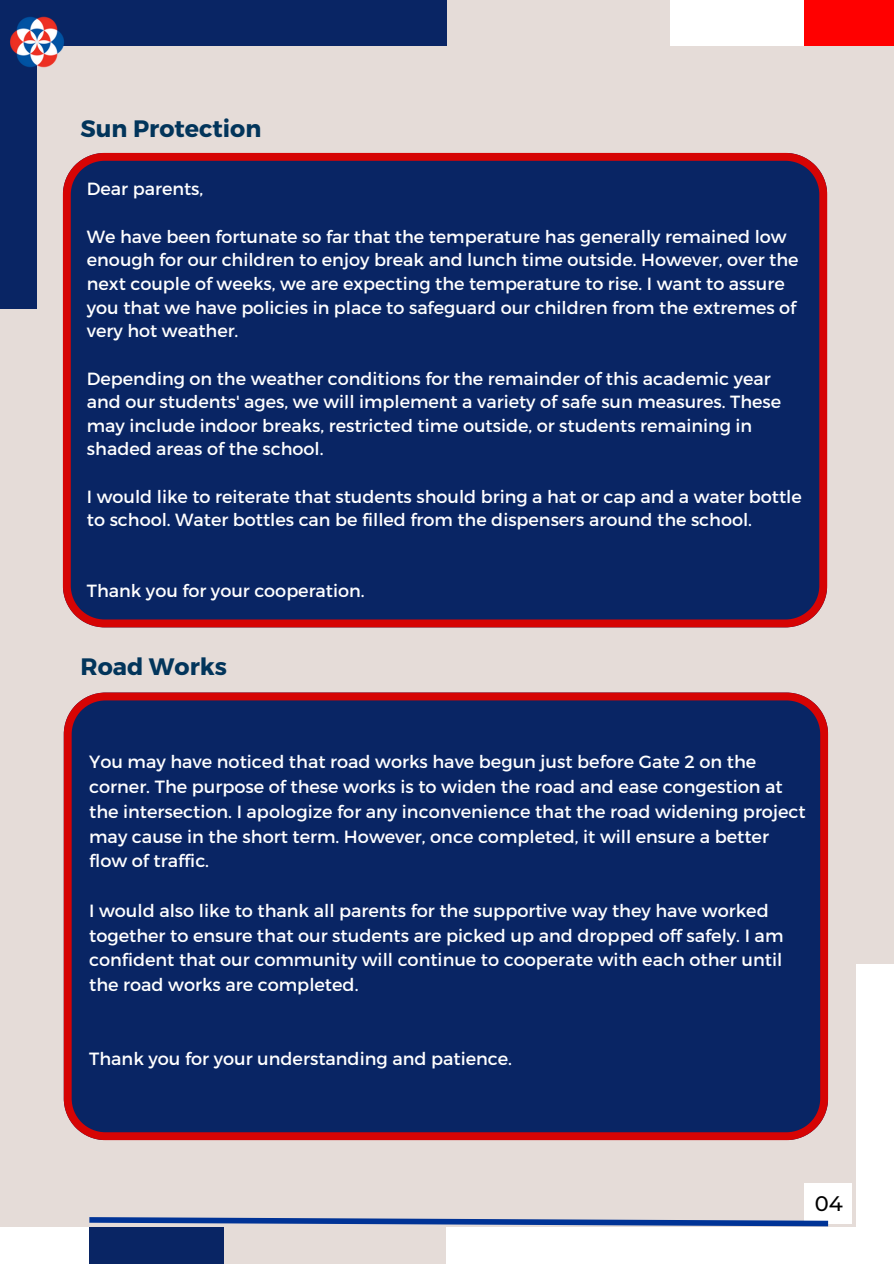
<style>
.page{position:relative;width:894px;height:1264px;background:#fff}
.page>*{position:absolute;margin:0;border:0;box-sizing:border-box;transform-origin:0 0}
.t1{font:700 23.7px "Montserrat";color:#02355b}
.t2{font:500 21px "Montserrat";color:#000}
.t3{font:17.7px/23.7px "Montserrat";color:#fff}
</style>
<div class="page">
<div style="left:0;top:0;width:893px;height:1263px;background:#e5dcd8"></div>
<div style="left:856px;top:964px;width:37px;height:299px;background:#fff"></div>
<div style="left:446px;top:1227px;width:447px;height:36px;background:#fff"></div>
<div style="left:0;top:1227px;width:89px;height:36px;background:#fff"></div>
<div style="left:89px;top:1227px;width:134px;height:36px;background:#092564"></div>
<div style="left:0;top:0;width:37px;height:308px;background:#092564"></div>
<div style="left:0;top:0;width:446px;height:46px;background:#092564"></div>
<div style="left:670px;top:0;width:134px;height:46px;background:#fff"></div>
<div style="left:804px;top:0;width:89px;height:46px;background:#f00"></div>
<div style="left:804px;top:1183px;width:47px;height:40px;background:#fff"></div>
<svg style="left:89px;top:1217px;width:744px;height:12px"></svg>
<img style="left:10px;top:16px;width:54px;height:52px">
<div style="left:63px;top:153px;width:764px;height:474px;background:#092564"></div>
<div style="left:64px;top:692px;width:763px;height:448px;background:#092564"></div>
<h1 class="t1" style="left:80px;top:113px;width:182px">Sun Protection</h1>
<p class="t3" style="left:87px;top:176px;width:118px">Dear parents,</p>
<p class="t3" style="left:87px;top:224px;width:713px">We have been fortunate so far that the temperature has generally remained low enough for our children to enjoy break and lunch time outside. However, over the next couple of weeks, we are expecting the temperature to rise. I want to assure you that we have policies in place to safeguard our children from the extremes of very hot weather.</p>
<p class="t3" style="left:87px;top:365px;width:695px">Depending on the weather conditions for the remainder of this academic year and our students' ages, we will implement a variety of safe sun measures. These may include indoor breaks, restricted time outside, or students remaining in shaded areas of the school.</p>
<p class="t3" style="left:87px;top:483px;width:716px">I would like to reiterate that students should bring a hat or cap and a water bottle to school. Water bottles can be filled from the dispensers around the school.</p>
<p class="t3" style="left:87px;top:578px;width:279px">Thank you for your cooperation.</p>
<p class="t1" style="left:80px;top:651px;width:148px">Road Works</p>
<p class="t3" style="left:89px;top:748px;width:717px;line-height:24.8px">You may have noticed that road works have begun just before Gate 2 on the corner. The purpose of these works is to widen the road and ease congestion at the intersection. I apologize for any inconvenience that the road widening project may cause in the short term. However, once completed, it will ensure a better flow of traffic.</p>
<p class="t3" style="left:89px;top:897px;width:695px;line-height:24.8px">I would also like to thank all parents for the supportive way they have worked together to ensure that our students are picked up and dropped off safely. I am confident that our community will continue to cooperate with each other until the road works are completed.</p>
<p class="t3" style="left:89px;top:1046px;width:424px">Thank you for your understanding and patience.</p>
<h1 class="t2" style="left:814px;top:1190px;width:30px">04</h1>
</div>
